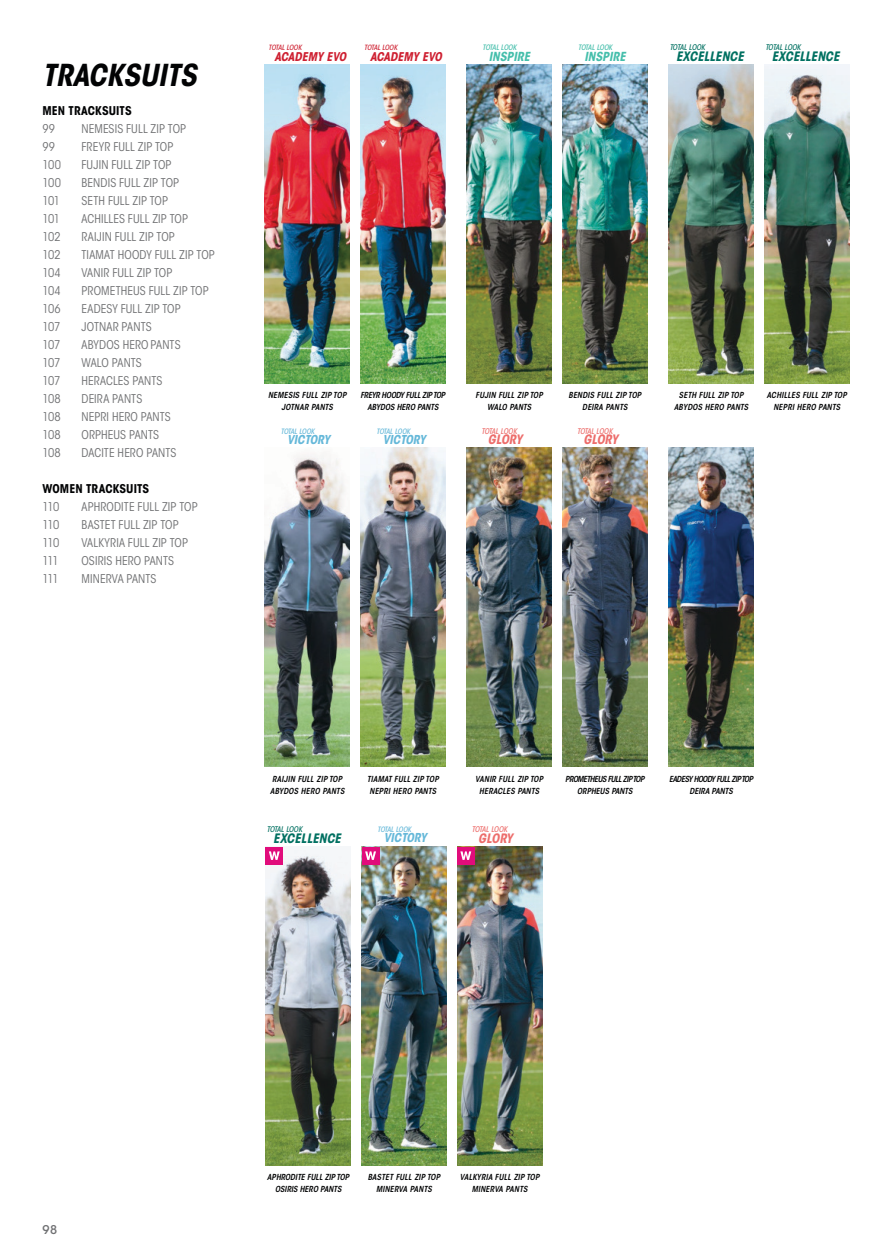
<style>
.page{position:relative;width:893px;height:1255px;background:#fff}
.page>*{position:absolute;margin:0;border:0;box-sizing:border-box;transform-origin:0 0}
.t1{font:italic 700 condensed 30px "ITC Avant Garde Std";color:#020304}
.t2{font:italic 700 condensed 12.9px "ITC Avant Garde Std";color:#007061}
.t3{font:italic 700 condensed 12.9px "ITC Avant Garde Std";letter-spacing:-.01em;color:#ed6d6b}
.t4{font:italic 700 condensed 12.45px "ITC Avant Garde Std";color:#45beab}
.t5{font:italic 700 condensed 12.15px "ITC Avant Garde Std";color:#65b8d9}
.t6{font:condensed 12px "ITC Avant Garde Std";letter-spacing:.01em;color:#707173}
.t7{font:700 condensed 12px "ITC Avant Garde Std";letter-spacing:.005em;color:#020304}
.t8{font:italic 700 condensed 12px "ITC Avant Garde Std";color:#ce2031}
.t9{font:500 12px "ITC Avant Garde Std";color:#707173}
.t10{font:italic 600 condensed 8.25px/12px "ITC Avant Garde Std";letter-spacing:.025em;color:#020304;text-align:center}
.t11{font:italic 600 condensed 8.25px/12px "ITC Avant Garde Std";letter-spacing:-.06em;color:#020304;text-align:center}
.t12{font:italic 600 condensed 8.25px/12px "ITC Avant Garde Std";letter-spacing:-.03em;color:#020304;text-align:center}
.t13{font:italic 600 condensed 8.25px/12px "ITC Avant Garde Std";color:#020304;text-align:center}
.t14{font:italic 500 condensed 7.8px "ITC Avant Garde Std";letter-spacing:-.035em;color:#007061}
.t15{font:italic 500 condensed 7.8px "ITC Avant Garde Std";letter-spacing:-.035em;color:#ed6d6b}
.t16{font:italic 500 condensed 7.5px "ITC Avant Garde Std";letter-spacing:-.035em;color:#45beab}
.t17{font:italic 500 condensed 7.35px "ITC Avant Garde Std";letter-spacing:-.035em;color:#65b8d9}
.t18{font:italic 500 condensed 7.2px "ITC Avant Garde Std";letter-spacing:-.035em;color:#ce2031}
</style>
<div class="page">
<svg style="left:445px;top:65px;width:224px;height:318px"></svg>
<img style="left:265px;top:65px;width:85px;height:318px">
<img style="left:360px;top:65px;width:85px;height:318px">
<img style="left:467px;top:65px;width:85px;height:318px">
<img style="left:562px;top:65px;width:85px;height:318px">
<img style="left:669px;top:65px;width:85px;height:318px">
<img style="left:764px;top:65px;width:85px;height:318px">
<img style="left:266px;top:850px;width:85px;height:315px">
<img style="left:471px;top:846px;width:71px;height:319px">
<svg style="left:445px;top:448px;width:224px;height:319px"></svg>
<img style="left:265px;top:454px;width:85px;height:313px">
<img style="left:360px;top:448px;width:85px;height:319px">
<img style="left:467px;top:448px;width:85px;height:319px">
<img style="left:562px;top:448px;width:85px;height:319px">
<img style="left:669px;top:448px;width:85px;height:319px">
<div style="left:457px;top:847px;width:17px;height:17px;background:#e10c7b"></div>
<img style="left:361px;top:846px;width:110px;height:319px">
<div style="left:266px;top:847px;width:17px;height:17px;background:#e10c7b"></div>
<svg style="left:269px;top:851px;width:11px;height:8px"></svg>
<h1 class="t1" style="left:43px;top:62px;width:155px">TRACKSUITS</h1>
<p class="t7" style="left:43px;top:106px;width:91px">MEN TRACKSUITS</p>
<p class="t6" style="left:43px;top:124px;width:14px">99</p>
<p class="t6" style="left:82px;top:124px;width:106px">NEMESIS FULL ZIP TOP</p>
<p class="t6" style="left:43px;top:142px;width:14px">99</p>
<p class="t6" style="left:82px;top:142px;width:93px">FREYR FULL ZIP TOP</p>
<p class="t6" style="left:43px;top:160px;width:20px">100</p>
<p class="t6" style="left:82px;top:160px;width:91px">FUJIN FULL ZIP TOP</p>
<p class="t6" style="left:43px;top:178px;width:20px">100</p>
<p class="t6" style="left:82px;top:178px;width:99px">BENDIS FULL ZIP TOP</p>
<p class="t6" style="left:43px;top:196px;width:19px">101</p>
<p class="t6" style="left:82px;top:196px;width:88px">SETH FULL ZIP TOP</p>
<p class="t6" style="left:43px;top:214px;width:19px">101</p>
<p class="t6" style="left:82px;top:214px;width:108px">ACHILLES FULL ZIP TOP</p>
<p class="t6" style="left:43px;top:232px;width:20px">102</p>
<p class="t6" style="left:82px;top:232px;width:95px">RAIJIN FULL ZIP TOP</p>
<p class="t6" style="left:43px;top:250px;width:20px">102</p>
<p class="t6" style="left:82px;top:250px;width:135px">TIAMAT HOODY FULL ZIP TOP</p>
<p class="t6" style="left:43px;top:268px;width:20px">104</p>
<p class="t6" style="left:82px;top:268px;width:92px">VANIR FULL ZIP TOP</p>
<p class="t6" style="left:43px;top:286px;width:20px">104</p>
<p class="t6" style="left:82px;top:286px;width:129px">PROMETHEUS FULL ZIP TOP</p>
<p class="t6" style="left:43px;top:304px;width:20px">106</p>
<p class="t6" style="left:82px;top:304px;width:101px">EADESY FULL ZIP TOP</p>
<p class="t6" style="left:43px;top:322px;width:19px">107</p>
<p class="t6" style="left:82px;top:322px;width:72px">JOTNAR PANTS</p>
<p class="t6" style="left:43px;top:340px;width:19px">107</p>
<p class="t6" style="left:82px;top:340px;width:101px">ABYDOS HERO PANTS</p>
<p class="t6" style="left:43px;top:358px;width:19px">107</p>
<p class="t6" style="left:82px;top:358px;width:62px">WALO PANTS</p>
<p class="t6" style="left:43px;top:376px;width:19px">107</p>
<p class="t6" style="left:82px;top:376px;width:82px">HERACLES PANTS</p>
<p class="t6" style="left:43px;top:394px;width:20px">108</p>
<p class="t6" style="left:82px;top:394px;width:62px">DEIRA PANTS</p>
<p class="t6" style="left:43px;top:412px;width:20px">108</p>
<p class="t6" style="left:82px;top:412px;width:91px">NEPRI HERO PANTS</p>
<p class="t6" style="left:43px;top:430px;width:20px">108</p>
<p class="t6" style="left:82px;top:430px;width:79px">ORPHEUS PANTS</p>
<p class="t6" style="left:43px;top:448px;width:20px">108</p>
<p class="t6" style="left:82px;top:448px;width:96px">DACITE HERO PANTS</p>
<p class="t7" style="left:43px;top:484px;width:108px">WOMEN TRACKSUITS</p>
<p class="t6" style="left:43px;top:502px;width:18px">110</p>
<p class="t6" style="left:82px;top:502px;width:118px">APHRODITE FULL ZIP TOP</p>
<p class="t6" style="left:43px;top:520px;width:18px">110</p>
<p class="t6" style="left:82px;top:520px;width:99px">BASTET FULL ZIP TOP</p>
<p class="t6" style="left:43px;top:538px;width:18px">110</p>
<p class="t6" style="left:82px;top:538px;width:108px">VALKYRIA FULL ZIP TOP</p>
<p class="t6" style="left:43px;top:556px;width:18px">111</p>
<p class="t6" style="left:82px;top:556px;width:94px">OSIRIS HERO PANTS</p>
<p class="t6" style="left:43px;top:574px;width:18px">111</p>
<p class="t6" style="left:82px;top:574px;width:77px">MINERVA PANTS</p>
<p class="t18" style="left:269px;top:45px;width:34px">TOTAL LOOK</p>
<p class="t8" style="left:275px;top:51px;width:73px">ACADEMY EVO</p>
<p class="t18" style="left:364px;top:45px;width:34px">TOTAL LOOK</p>
<p class="t8" style="left:370px;top:51px;width:73px">ACADEMY EVO</p>
<p class="t16" style="left:482px;top:45px;width:35px">TOTAL LOOK</p>
<p class="t4" style="left:489px;top:51px;width:43px">INSPIRE</p>
<p class="t16" style="left:578px;top:45px;width:35px">TOTAL LOOK</p>
<p class="t4" style="left:584px;top:51px;width:43px">INSPIRE</p>
<p class="t14" style="left:670px;top:44px;width:37px">TOTAL LOOK</p>
<p class="t2" style="left:676px;top:51px;width:69px">EXCELLENCE</p>
<p class="t14" style="left:765px;top:44px;width:37px">TOTAL LOOK</p>
<p class="t2" style="left:772px;top:51px;width:69px">EXCELLENCE</p>
<p class="t10" style="left:268px;top:390px;width:80px">NEMESIS FULL ZIP TOP<br>JOTNAR PANTS</p>
<p class="t12" style="left:360px;top:390px;width:86px">FREYR HOODY FULL ZIP TOP<br>ABYDOS HERO PANTS</p>
<p class="t10" style="left:476px;top:390px;width:69px">FUJIN FULL ZIP TOP<br>WALO PANTS</p>
<p class="t10" style="left:568px;top:390px;width:74px">BENDIS FULL ZIP TOP<br>DEIRA PANTS</p>
<p class="t10" style="left:674px;top:390px;width:76px">SETH FULL ZIP TOP<br>ABYDOS HERO PANTS</p>
<p class="t10" style="left:767px;top:390px;width:81px">ACHILLES FULL ZIP TOP<br>NEPRI HERO PANTS</p>
<p class="t17" style="left:281px;top:428px;width:35px">TOTAL LOOK</p>
<p class="t5" style="left:287px;top:434px;width:44px">VICTORY</p>
<p class="t17" style="left:377px;top:428px;width:35px">TOTAL LOOK</p>
<p class="t5" style="left:383px;top:434px;width:44px">VICTORY</p>
<p class="t15" style="left:481px;top:427px;width:37px">TOTAL LOOK</p>
<p class="t3" style="left:488px;top:434px;width:36px">GLORY</p>
<p class="t15" style="left:577px;top:427px;width:37px">TOTAL LOOK</p>
<p class="t3" style="left:584px;top:434px;width:36px">GLORY</p>
<p class="t10" style="left:270px;top:773px;width:76px;text-align:left">RAIJIN FULL ZIP TOP<br>ABYDOS HERO PANTS</p>
<p class="t10" style="left:367px;top:773px;width:73px;text-align:left">TIAMAT FULL ZIP TOP<br>NEPRI HERO PANTS</p>
<p class="t10" style="left:475px;top:773px;width:69px">VANIR FULL ZIP TOP<br>HERACLES PANTS</p>
<p class="t11" style="left:565px;top:773px;width:81px">PROMETHEUS FULL ZIP TOP<br>ORPHEUS PANTS</p>
<p class="t11" style="left:669px;top:773px;width:85px">EADESY HOODY FULL ZIP TOP<br>DEIRA PANTS</p>
<p class="t14" style="left:267px;top:826px;width:37px">TOTAL LOOK</p>
<p class="t2" style="left:273px;top:832px;width:69px">EXCELLENCE</p>
<p class="t17" style="left:378px;top:826px;width:35px">TOTAL LOOK</p>
<p class="t5" style="left:384px;top:832px;width:44px">VICTORY</p>
<p class="t15" style="left:472px;top:826px;width:37px">TOTAL LOOK</p>
<p class="t3" style="left:478px;top:832px;width:36px">GLORY</p>
<p class="t9" style="left:43px;top:1224px;width:16px">98</p>
<p class="t13" style="left:267px;top:1171px;width:84px">APHRODITE FULL ZIP TOP<br>OSIRIS HERO PANTS</p>
<p class="t10" style="left:368px;top:1171px;width:74px">BASTET FULL ZIP TOP<br>MINERVA PANTS</p>
<p class="t10" style="left:460px;top:1171px;width:81px">VALKYRIA FULL ZIP TOP<br>MINERVA PANTS</p>
</div>
